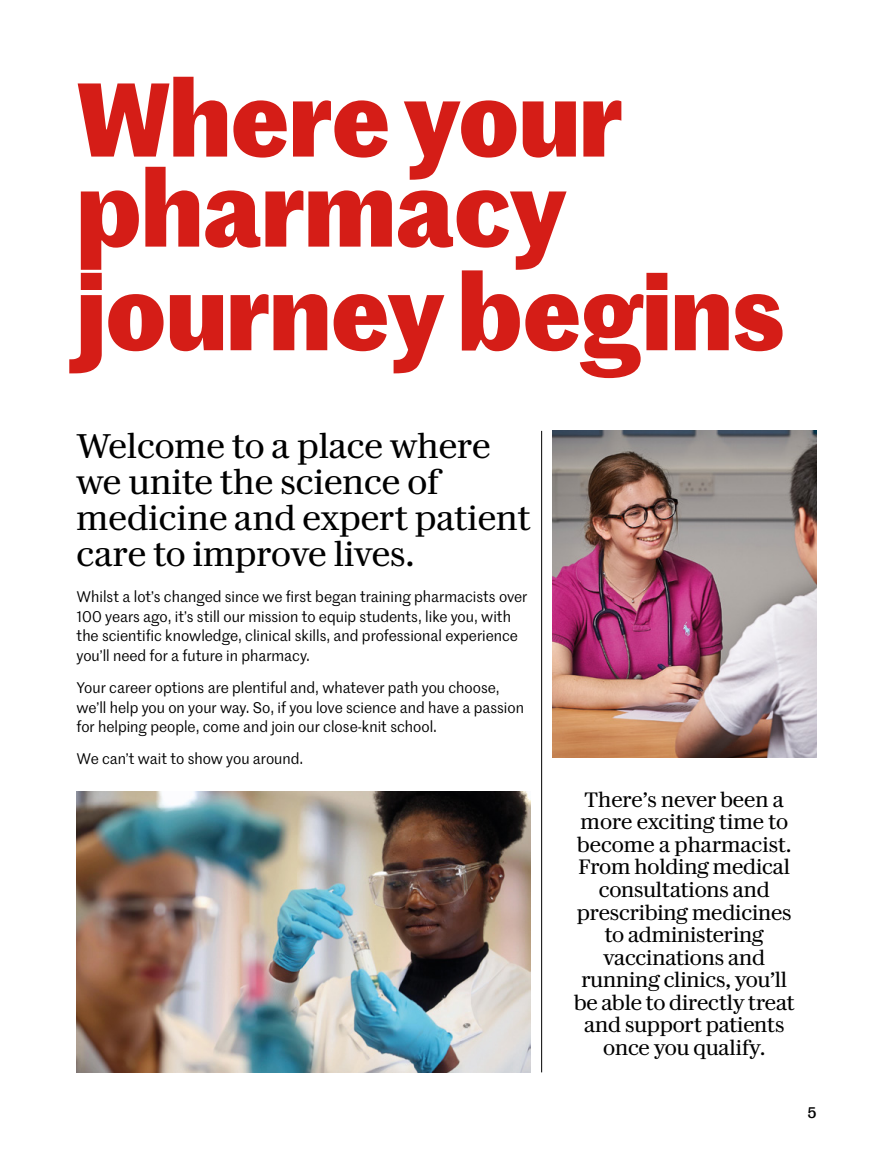
<style>
.page{position:relative;width:893px;height:1149px;background:#fff}
.page>*{position:absolute;margin:0;border:0;box-sizing:border-box;transform-origin:0 0}
.t1{font:700 102px/90px "Marr Sans TT";letter-spacing:-.01em;color:#d51d17}
.t2{font:34.5px/36px "Darby Serif Text TT";color:#000}
.t3{font:21px/22.5px "Darby Serif Text TT";letter-spacing:-.01em;color:#000;text-align:center}
.t4{font:15px/19.5px "Marr Sans TT";color:#000}
.t5{font:500 15px "Marr Sans TT";color:#000}
</style>
<div class="page">
<img style="left:552px;top:431px;width:264px;height:326px">
<img style="left:77px;top:791px;width:454px;height:280px">
<hr style="left:541px;top:431px;width:1px;height:640px;background:#000">
<h1 class="t1" style="left:77px;top:67px;width:548px">Where your pharmacy</h1>
<h1 class="t1" style="left:77px;top:261px;width:710px">journey begins</h1>
<h2 class="t2" style="left:77px;top:425px;width:456px">Welcome to a place where we unite the science of medicine and expert patient care to improve lives.</h2>
<p class="t4" style="left:77px;top:586px;width:452px">Whilst a lot’s changed since we first began training pharmacists over 100 years ago, it’s still our mission to equip students, like you, with the scientific knowledge, clinical skills, and professional experience you’ll need for a future in pharmacy.</p>
<p class="t4" style="left:77px;top:677px;width:449px">Your career options are plentiful and, whatever path you choose, we’ll help you on your way. So, if you love science and have a passion for helping people, come and join our close-knit school.</p>
<p class="t4" style="left:77px;top:748px;width:228px">We can’t wait to show you around.</p>
<p class="t3" style="left:574px;top:786px;width:222px">There’s never been a more exciting time to become a pharmacist.<br>From holding medical consultations and prescribing medicines to administering vaccinations and running clinics, you’ll be able to directly treat and support patients once you qualify.</p>
<p class="t5" style="left:807px;top:1101px;width:11px">5</p>
</div>
